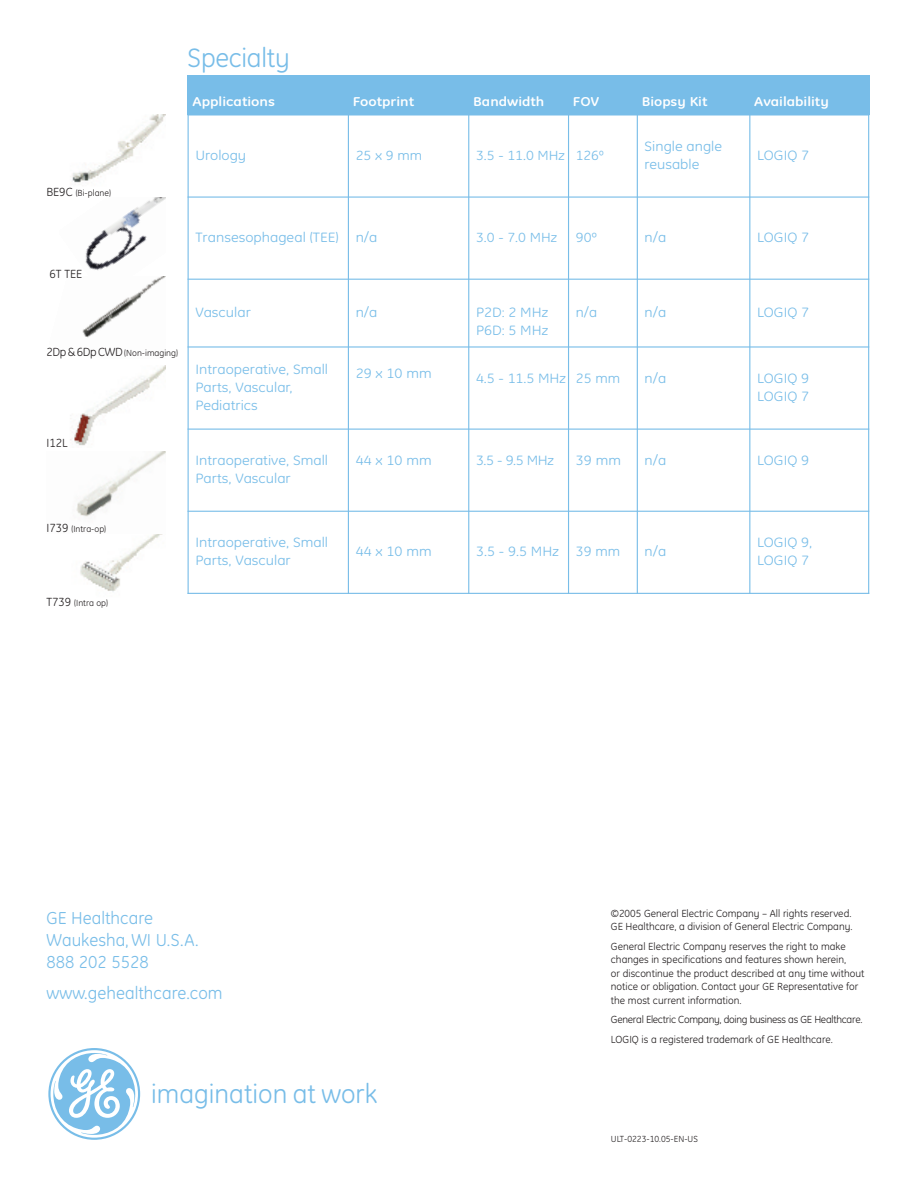
<style>
.page{position:relative;width:918px;height:1188px;background:#fff}
.page>*{position:absolute;margin:0;border:0;box-sizing:border-box;transform-origin:0 0}
.t1{font:27px "GE Inspira";color:#78bde8}
.t2{font:17.7px/22.2px "GE Inspira";color:#78bde8}
.t3{font:13.8px/17.9px "GE Inspira";color:#78bde8;scale:1.1 1}
.t4{font:13.8px/17.9px "GE Inspira";color:#78bde8;scale:1.09 1}
.t5{font:13.8px "GE Inspira";color:#78bde8;scale:1.08 1}
.t6{font:13.5px "GE Inspira";color:#78bde8;scale:1.09 1}
.t7{font:13.5px "GE Inspira";color:#78bde8;scale:1.1 1}
.t8{font:700 13.05px "GE Inspira";color:#fff;scale:1.16 1}
.t9{font:700 13.05px "GE Inspira";color:#fff;scale:1.14 1}
.t10{font:700 13.05px "GE Inspira";color:#fff;scale:1.15 1}
.t11{font:12px "GE Inspira";color:#231f20}
.t12{font:10.5px/13.5px "GE Inspira";color:#231f20}
.t13{font:10.5px/19.5px "GE Inspira";letter-spacing:-.025em;color:#231f20}
.t14{font:9px "GE Inspira";color:#231f20}
.s1{font-size:12px}
</style>
<div class="page">
<img style="left:85px;top:197px;width:81px;height:80px">
<img style="left:80px;top:534px;width:83px;height:58px">
<img style="left:82px;top:277px;width:83px;height:61px">
<img style="left:72px;top:115px;width:94px;height:68px">
<img style="left:70px;top:366px;width:96px;height:80px">
<img style="left:76px;top:452px;width:90px;height:65px">
<div style="left:188px;top:75px;width:160px;height:40px;background:#78bde8"></div>
<div style="left:348px;top:75px;width:121px;height:40px;background:#78bde8"></div>
<div style="left:469px;top:75px;width:100px;height:40px;background:#78bde8"></div>
<div style="left:569px;top:75px;width:68px;height:40px;background:#78bde8"></div>
<div style="left:637px;top:75px;width:113px;height:40px;background:#78bde8"></div>
<div style="left:750px;top:75px;width:119px;height:40px;background:#78bde8"></div>
<hr style="left:188px;top:75px;width:1px;height:519px;background:#78bde8">
<hr style="left:348px;top:75px;width:1px;height:519px;background:#78bde8">
<hr style="left:468px;top:75px;width:1px;height:519px;background:#78bde8">
<hr style="left:568px;top:75px;width:1px;height:519px;background:#78bde8">
<hr style="left:637px;top:75px;width:1px;height:519px;background:#78bde8">
<hr style="left:749px;top:75px;width:1px;height:519px;background:#78bde8">
<hr style="left:868px;top:75px;width:1px;height:519px;background:#78bde8">
<hr style="left:188px;top:114px;width:681px;height:2px;background:#78bde8">
<hr style="left:188px;top:197px;width:681px;height:1px;background:#78bde8">
<hr style="left:188px;top:279px;width:681px;height:1px;background:#78bde8">
<hr style="left:188px;top:346px;width:681px;height:2px;background:#78bde8">
<hr style="left:188px;top:429px;width:681px;height:1px;background:#78bde8">
<hr style="left:188px;top:511px;width:681px;height:1px;background:#78bde8">
<hr style="left:188px;top:593px;width:681px;height:1px;background:#78bde8">
<svg style="left:48px;top:1048px;width:92px;height:92px"></svg>
<h1 class="t1" style="left:188px;top:48px;width:104px">Specialty</h1>
<p class="t8" style="left:193px;top:97px;width:73px">Applications</p>
<p class="t8" style="left:353px;top:97px;width:54px">Footprint</p>
<p class="t10" style="left:473px;top:97px;width:63px">Bandwidth</p>
<p class="t9" style="left:573px;top:97px;width:24px">FOV</p>
<p class="t9" style="left:642px;top:97px;width:59px">Biopsy Kit</p>
<p class="t8" style="left:754px;top:97px;width:66px">Availability</p>
<p class="t14" style="left:46px;top:190px;width:66px"><span class="s1">BE9C</span> (Bi-plane)</p>
<p class="t11" style="left:49px;top:270px;width:34px">6T TEE</p>
<p class="t14" style="left:46px;top:350px;width:133px"><span class="s1">2Dp &amp; 6Dp CWD</span> (Non-imaging)</p>
<p class="t11" style="left:46px;top:439px;width:23px">I12L</p>
<p class="t14" style="left:46px;top:526px;width:61px"><span class="s1">I739</span> (Intra-op)</p>
<p class="t14" style="left:46px;top:600px;width:63px"><span class="s1">T739</span> (Intra op)</p>
<h3 class="t3" style="left:195px;top:148px;width:48px">Urology</h3>
<p class="t7" style="left:356px;top:150px;width:62px">25x9mm</p>
<p class="t6" style="left:476px;top:150px;width:119px">3.5 - 11.0 MHz 126º</p>
<h3 class="t3" style="left:645px;top:139px;width:72px">Single angle reusable</h3>
<h3 class="t3" style="left:757px;top:148px;width:49px">LOGIQ 7</h3>
<h3 class="t3" style="left:195px;top:230px;width:167px">Transesophageal (TEE) n/a</h3>
<p class="t6" style="left:476px;top:233px;width:76px">3.0 - 7.0 MHz</p>
<p class="t6" style="left:576px;top:233px;width:21px">90º</p>
<h3 class="t3" style="left:645px;top:230px;width:21px">n/a</h3>
<h3 class="t3" style="left:757px;top:230px;width:49px">LOGIQ 7</h3>
<h3 class="t3" style="left:195px;top:305px;width:52px">Vascular</h3>
<h3 class="t3" style="left:356px;top:305px;width:21px">n/a</h3>
<h3 class="t4" style="left:476px;top:305px;width:68px">P2D: 2 MHz<br>P6D: 5 MHz</h3>
<h3 class="t5" style="left:576px;top:307px;width:21px">n/a</h3>
<h3 class="t3" style="left:645px;top:305px;width:21px">n/a</h3>
<h3 class="t3" style="left:757px;top:305px;width:49px">LOGIQ 7</h3>
<h3 class="t3" style="left:195px;top:362px;width:122px">Intraoperative, Small<br>Parts, Vascular,<br>Pediatrics</h3>
<h3 class="t3" style="left:356px;top:366px;width:71px">29 x 10 mm</h3>
<h3 class="t4" style="left:476px;top:371px;width:134px">4.5 - 11.5 MHz 25 mm</h3>
<h3 class="t3" style="left:645px;top:371px;width:21px">n/a</h3>
<h3 class="t3" style="left:757px;top:371px;width:49px">LOGIQ 9<br>LOGIQ 7</h3>
<h3 class="t3" style="left:195px;top:453px;width:122px">Intraoperative, Small<br>Parts, Vascular</h3>
<h3 class="t3" style="left:356px;top:453px;width:71px">44 x 10 mm</h3>
<h3 class="t4" style="left:476px;top:453px;width:73px">3.5 - 9.5 MHz</h3>
<h3 class="t3" style="left:576px;top:453px;width:43px">39 mm</h3>
<h3 class="t3" style="left:645px;top:453px;width:21px">n/a</h3>
<h3 class="t3" style="left:757px;top:453px;width:49px">LOGIQ 9</h3>
<h3 class="t3" style="left:195px;top:535px;width:122px">Intraoperative, Small<br>Parts, Vascular</h3>
<h3 class="t3" style="left:356px;top:544px;width:71px">44 x 10 mm</h3>
<h3 class="t4" style="left:476px;top:544px;width:134px">3.5 - 9.5 MHz 39 mm</h3>
<h3 class="t3" style="left:645px;top:544px;width:21px">n/a</h3>
<h3 class="t3" style="left:757px;top:535px;width:52px">LOGIQ 9,<br>LOGIQ 7</h3>
<h2 class="t2" style="left:46px;top:909px;width:154px">GE Healthcare<br>Waukesha, WI U.S.A.<br>888 202 5528</h2>
<h2 class="t2" style="left:46px;top:984px;width:178px">www.gehealthcare.com</h2>
<h1 class="t1" style="left:151px;top:1084px;width:228px">imagination at work</h1>
<p class="t12" style="left:611px;top:908px;width:243px">©2005 General Electric Company – All rights reserved.<br>GE Healthcare, a division of General Electric Company.</p>
<p class="t12" style="left:611px;top:941px;width:255px">General Electric Company reserves the right to make changes in specifications and features shown herein,<br>or discontinue the product described at any time without notice or obligation. Contact your GE Representative for the most current information.</p>
<p class="t13" style="left:611px;top:1011px;width:253px">General Electric Company, doing business as GE Healthcare.<br>LOGIQ is a registered trademark of GE Healthcare.</p>
<p class="t14" style="left:611px;top:1136px;width:89px">ULT-0223-10.05-EN-US</p>
</div>
